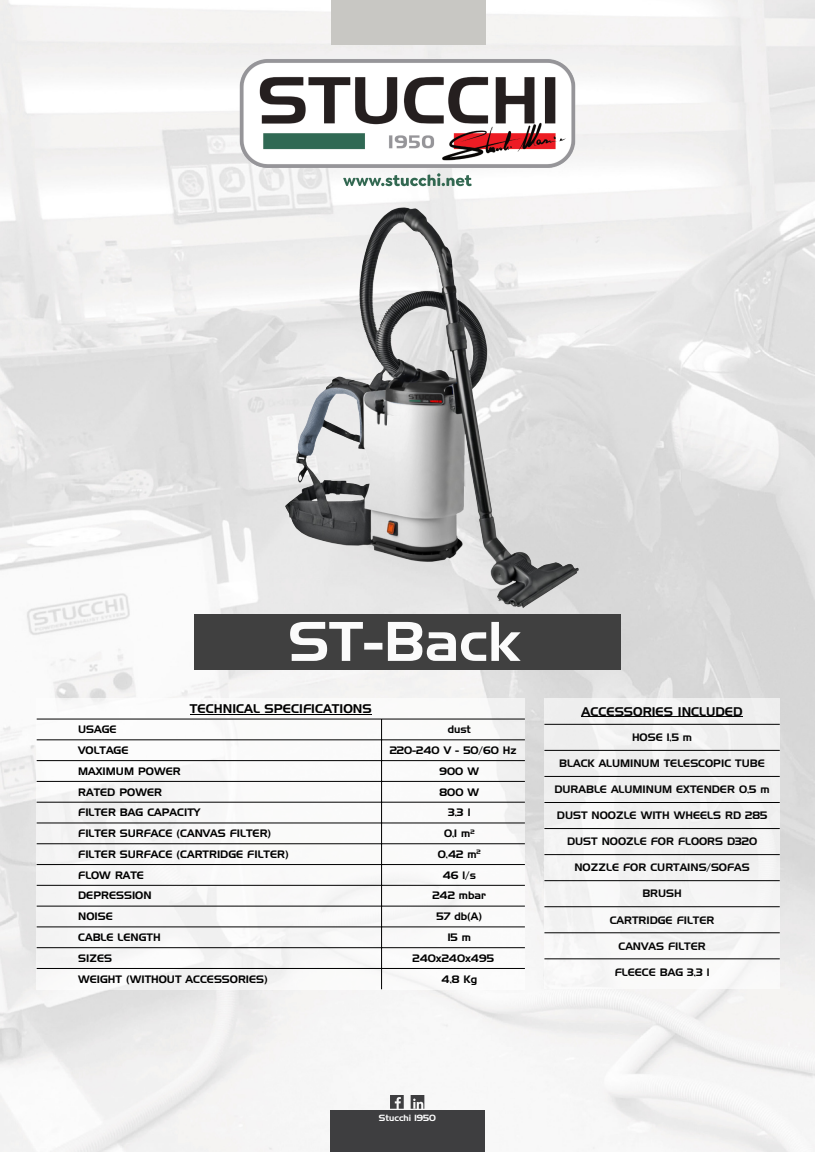
<style>
.page{position:relative;width:815px;height:1152px;background:#fff}
.page>*{position:absolute;margin:0;border:0;box-sizing:border-box;transform-origin:0 0}
.t1{font:54.25px "Handel Gothic";color:rgb(255 255 255/.98)}
.t2{font:12.25px "Handel Gothic";color:#000}
.t3{font:12.25px "Handel Gothic";color:rgb(0 0 0/.98)}
.t4{font:10.5px "Handel Gothic";color:#000}
.t5{font:10.5px "Handel Gothic";color:rgb(0 0 0/.98)}
.t6{font:8.75px "Handel Gothic";color:#fff}
</style>
<div class="page">
<img style="left:0;top:0;width:814px;height:1151px">
<div style="left:544px;top:698px;width:235px;height:290px;background:#f2f2f2"></div>
<img style="left:37px;top:698px;width:488px;height:290px">
<svg style="left:343px;top:173px;width:129px;height:13px"></svg>
<img style="left:230px;top:43px;width:355px;height:130px">
<div style="left:331px;top:0;width:154px;height:44px;background:#c8c7c3"></div>
<img style="left:201px;top:186px;width:452px;height:557px">
<div style="left:194px;top:613px;width:426px;height:56px;background:#404040"></div>
<div style="left:330px;top:1110px;width:154px;height:41px;background:#3e3e40"></div>
<svg style="left:390px;top:1094px;width:13px;height:14px"></svg>
<svg style="left:410px;top:1094px;width:14px;height:14px"></svg>
<hr style="left:581px;top:716px;width:161px;height:1px;background:#000">
<hr style="left:544px;top:724px;width:235px;height:1px;background:#000">
<hr style="left:544px;top:750px;width:235px;height:1px;background:#000">
<hr style="left:544px;top:776px;width:235px;height:1px;background:#000">
<hr style="left:544px;top:802px;width:235px;height:1px;background:#000">
<hr style="left:544px;top:828px;width:235px;height:1px;background:#000">
<hr style="left:544px;top:854px;width:235px;height:1px;background:#000">
<hr style="left:544px;top:880px;width:235px;height:1px;background:#000">
<hr style="left:544px;top:906px;width:235px;height:1px;background:#000">
<hr style="left:544px;top:932px;width:235px;height:1px;background:#000">
<hr style="left:544px;top:958px;width:235px;height:1px;background:#000">
<hr style="left:190px;top:713px;width:181px;height:1px;background:#000">
<hr style="left:381px;top:718px;width:1px;height:270px;background:#000">
<hr style="left:37px;top:718px;width:488px;height:1px;background:#000">
<hr style="left:37px;top:739px;width:488px;height:1px;background:#000">
<hr style="left:37px;top:760px;width:488px;height:1px;background:#000">
<hr style="left:37px;top:781px;width:488px;height:1px;background:#000">
<hr style="left:37px;top:801px;width:488px;height:1px;background:#000">
<hr style="left:37px;top:822px;width:488px;height:1px;background:#000">
<hr style="left:37px;top:843px;width:488px;height:1px;background:#000">
<hr style="left:37px;top:864px;width:488px;height:1px;background:#000">
<hr style="left:37px;top:884px;width:488px;height:1px;background:#000">
<hr style="left:37px;top:905px;width:488px;height:1px;background:#000">
<hr style="left:37px;top:926px;width:488px;height:1px;background:#000">
<hr style="left:37px;top:947px;width:488px;height:1px;background:#000">
<hr style="left:37px;top:967px;width:488px;height:1px;background:#000">
<h1 class="t1" style="left:288px;top:621px;width:234px">ST-Back</h1>
<p class="t2" style="left:190px;top:703px;width:183px">TECHNICAL SPECIFICATIONS</p>
<p class="t4" style="left:78px;top:725px;width:40px">USAGE</p>
<p class="t4" style="left:447px;top:725px;width:25px">dust</p>
<p class="t4" style="left:78px;top:746px;width:52px">VOLTAGE</p>
<p class="t4" style="left:390px;top:746px;width:128px">220-240 V - 50/60 Hz</p>
<p class="t4" style="left:78px;top:766px;width:104px">MAXIMUM POWER</p>
<p class="t4" style="left:439px;top:766px;width:41px">900 W</p>
<p class="t4" style="left:78px;top:787px;width:85px">RATED POWER</p>
<p class="t4" style="left:439px;top:787px;width:41px">800 W</p>
<p class="t4" style="left:78px;top:808px;width:124px">FILTER BAG CAPACITY</p>
<p class="t4" style="left:448px;top:808px;width:24px">3,3 l</p>
<p class="t4" style="left:78px;top:829px;width:194px">FILTER SURFACE (CANVAS FILTER)</p>
<p class="t4" style="left:444px;top:829px;width:32px">0,1 m<sup>2</sup></p>
<p class="t4" style="left:78px;top:850px;width:212px">FILTER SURFACE (CARTRIDGE FILTER)</p>
<p class="t4" style="left:438px;top:850px;width:44px">0,42 m<sup>2</sup></p>
<p class="t4" style="left:78px;top:870px;width:67px">FLOW RATE</p>
<p class="t4" style="left:442px;top:870px;width:35px">46 l/s</p>
<p class="t4" style="left:78px;top:891px;width:75px">DEPRESSION</p>
<p class="t4" style="left:432px;top:891px;width:55px">242 mbar</p>
<p class="t4" style="left:78px;top:912px;width:36px">NOISE</p>
<p class="t4" style="left:436px;top:912px;width:47px">57 db(A)</p>
<p class="t4" style="left:78px;top:933px;width:84px">CABLE LENGTH</p>
<p class="t4" style="left:447px;top:933px;width:25px">15 m</p>
<p class="t4" style="left:78px;top:953px;width:35px">SIZES</p>
<p class="t4" style="left:412px;top:953px;width:83px">240x240x495</p>
<p class="t4" style="left:78px;top:974px;width:191px">WEIGHT (WITHOUT ACCESSORIES)</p>
<p class="t4" style="left:441px;top:974px;width:37px">4,8 Kg</p>
<p class="t3" style="left:581px;top:706px;width:163px">ACCESSORIES INCLUDED</p>
<p class="t5" style="left:632px;top:733px;width:62px">HOSE 1,5 m</p>
<p class="t5" style="left:559px;top:759px;width:207px">BLACK ALUMINUM TELESCOPIC TUBE</p>
<p class="t5" style="left:554px;top:785px;width:217px">DURABLE ALUMINUM EXTENDER 0,5 m</p>
<p class="t5" style="left:557px;top:811px;width:212px">DUST NOOZLE WITH WHEELS RD 285</p>
<p class="t5" style="left:567px;top:837px;width:191px">DUST NOOZLE FOR FLOORS D320</p>
<p class="t5" style="left:574px;top:863px;width:177px">NOZZLE FOR CURTAINS/SOFAS</p>
<p class="t5" style="left:642px;top:889px;width:41px">BRUSH</p>
<p class="t5" style="left:609px;top:915px;width:106px">CARTRIDGE FILTER</p>
<p class="t5" style="left:618px;top:941px;width:89px">CANVAS FILTER</p>
<p class="t5" style="left:614px;top:967px;width:96px">FLEECE BAG 3,3 l</p>
<p class="t6" style="left:379px;top:1114px;width:59px">Stucchi 1950</p>
</div>
